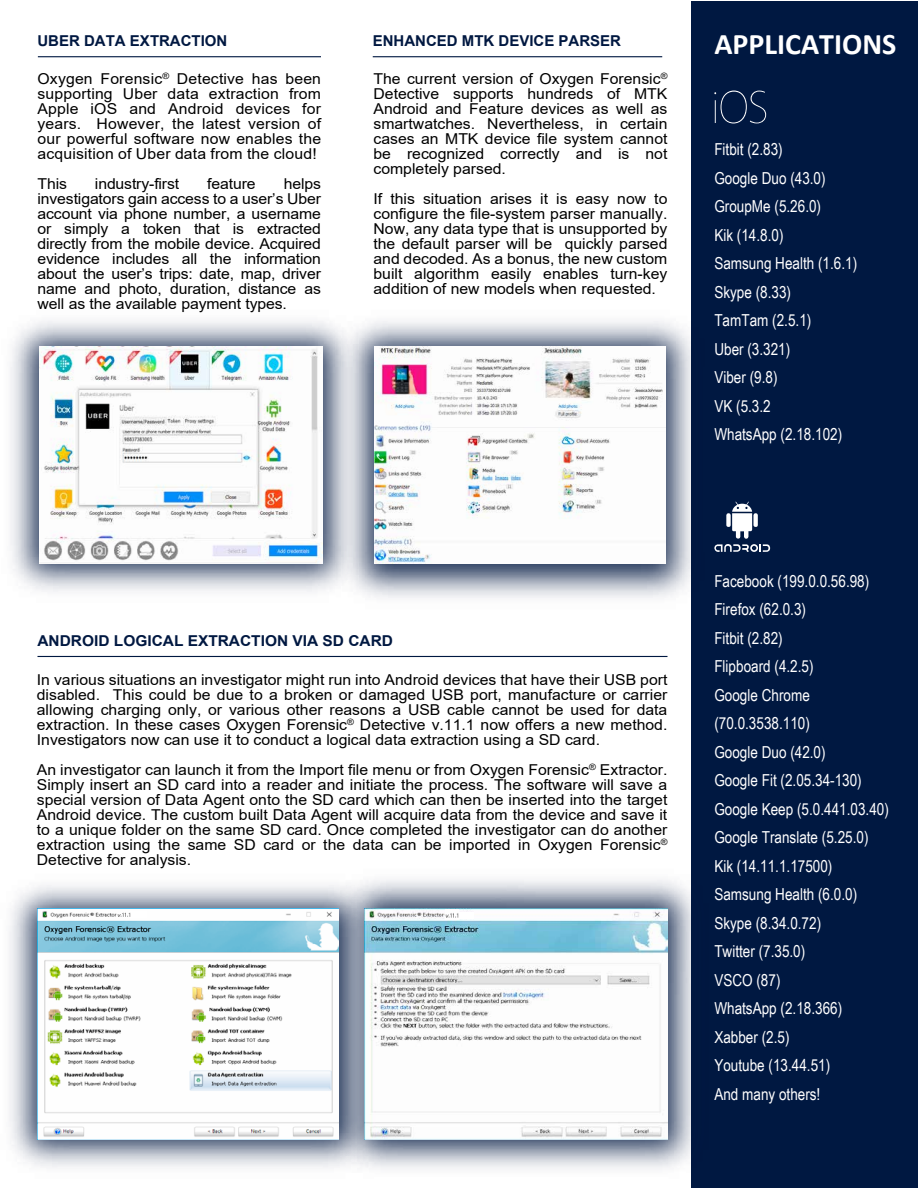
<style>
.page{position:relative;width:918px;height:1188px;background:#fff}
.page>*{position:absolute;margin:0;border:0;box-sizing:border-box;transform-origin:0 0}
.t1{font:700 30px "Calibri";color:#fff}
.t2{font:16.5px/28.5px "Arial Narrow";color:#fff}
.t3{font:15px/15px "Arial";color:#000;text-align:justify;scale:1.05 1}
.t4{font:700 15px "Arial";color:#001841}
</style>
<div class="page">
<div style="left:691px;top:2px;width:227px;height:1186px;background:#001841"></div>
<hr style="left:373px;top:56px;width:289px;height:1px;background:#001841">
<hr style="left:38px;top:56px;width:283px;height:1px;background:#001841">
<svg style="left:714px;top:91px;width:52px;height:32px"></svg>
<img style="left:9px;top:885px;width:250px;height:283px">
<img style="left:439px;top:321px;width:332px;height:337px">
<img style="left:439px;top:346px;width:227px;height:218px">
<img style="left:10px;top:321px;width:429px;height:337px">
<img style="left:40px;top:347px;width:283px;height:217px">
<img style="left:259px;top:880px;width:432px;height:289px">
<img style="left:365px;top:909px;width:303px;height:231px">
<img style="left:38px;top:908px;width:301px;height:232px">
<div style="left:456px;top:912px;width:18px;height:7px;background:#fff"></div>
<svg style="left:445px;top:910px;width:13px;height:9px"></svg>
<div style="left:129px;top:911px;width:17px;height:7px;background:#fff"></div>
<svg style="left:118px;top:909px;width:13px;height:10px"></svg>
<p class="t4" style="left:38px;top:30px;width:191px">UBER DATA EXTRACTION</p>
<p class="t4" style="left:373px;top:30px;width:250px">ENHANCED MTK DEVICE PARSER</p>
<p class="t3" style="left:38px;top:71px;width:272px">Oxygen Forensic<sup>®</sup> Detective has been supporting Uber data extraction from Apple iOS and Android devices for years. However, the latest version of our powerful software now enables the acquisition of Uber data from the cloud!</p>
<p class="t3" style="left:38px;top:176px;width:30px">This</p>
<p class="t3" style="left:95px;top:176px;width:82px">industry-first</p>
<p class="t3" style="left:207px;top:176px;width:48px">feature</p>
<p class="t3" style="left:373px;top:71px;width:282px">The current version of Oxygen Forensic<sup>® </sup>Detective supports hundreds of MTK Android and Feature devices as well as smartwatches. Nevertheless, in certain cases an MTK device file system cannot be recognized correctly and is not completely parsed.</p>
<p class="t3" style="left:373px;top:191px;width:281px">If this situation arises it is easy now to configure the file-system parser manually.<br>Now, any data type that is unsupported by the default parser will be quickly parsed and decoded. As a bonus, the new custom built algorithm easily enables turn-key addition of new models when requested.</p>
<p class="t3" style="left:38px;top:176px;width:271px;text-indent:246px">helps investigators gain access to a user’s Uber account via phone number, a username or simply a token that is extracted directly from the mobile device. Acquired evidence includes all the information about the user’s trips: date, map, driver name and photo, duration, distance as well as the available payment types.</p>
<h1 class="t1" style="left:714px;top:22px;width:183px">APPLICATIONS</h1>
<p class="t2" style="left:714px;top:135px;width:144px">Fitbit (2.83)<br>Google Duo (43.0)<br>GroupMe (5.26.0)<br>Kik (14.8.0)<br>Samsung Health (1.6.1)<br>Skype (8.33)<br>TamTam (2.5.1)<br>Uber (3.321)<br>Viber (9.8)<br>VK (5.3.2<br>WhatsApp (2.18.102)</p>
<p class="t4" style="left:38px;top:630px;width:357px">ANDROID LOGICAL EXTRACTION VIA SD CARD</p>
<p class="t3" style="left:37px;top:672px;width:602px">In various situations an investigator might run into Android devices that have their USB port disabled. This could be due to a broken or damaged USB port, manufacture or carrier allowing charging only, or various other reasons a USB cable cannot be used for data extraction. In these cases Oxygen Forensic<sup>®</sup> Detective v.11.1 now offers a new method.<br>Investigators now can use it to conduct a logical data extraction using a SD card.</p>
<p class="t3" style="left:37px;top:762px;width:602px">An investigator can launch it from the Import file menu or from Oxygen Forensic<sup>®</sup> Extractor.<br>Simply insert an SD card into a reader and initiate the process. The software will save a special version of Data Agent onto the SD card which can then be inserted into the target Android device. The custom built Data Agent will acquire data from the device and save it to a unique folder on the same SD card. Once completed the investigator can do another extraction using the same SD card or the data can be imported in Oxygen Forensic<sup>® </sup>Detective for analysis.</p>
<p class="t2" style="left:714px;top:566px;width:176px">Facebook (199.0.0.56.98)<br>Firefox (62.0.3)<br>Fitbit (2.82)<br>Flipboard (4.2.5)<br>Google Chrome (70.0.3538.110)<br>Google Duo (42.0)<br>Google Fit (2.05.34-130)<br>Google Keep (5.0.441.03.40)<br>Google Translate (5.25.0)<br>Kik (14.11.1.17500)<br>Samsung Health (6.0.0)<br>Skype (8.34.0.72)<br>Twitter (7.35.0)<br>VSCO (87)<br>WhatsApp (2.18.366)<br>Xabber (2.5)<br>Youtube (13.44.51)<br>And many others!</p>
</div>
